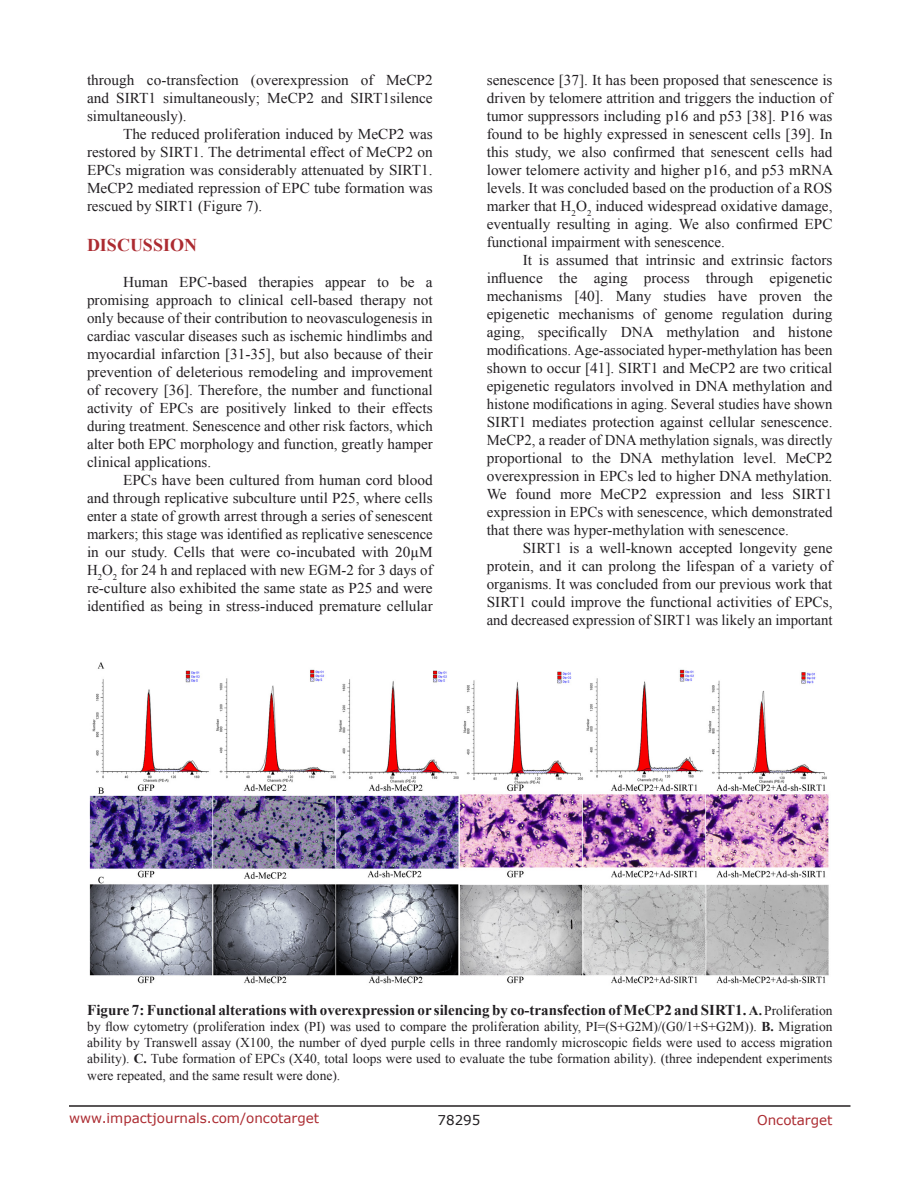
<style>
.page{position:relative;width:918px;height:1188px;background:#fff}
.page>*{position:absolute;margin:0;border:0;box-sizing:border-box;transform-origin:0 0}
.Heading{font:700 18px "Times New Roman";color:#ac2b31}
.BodyText{font:15px/18px "Times New Roman";color:#221f22;text-align:justify}
.FigureText{font:700 15px "Times New Roman";color:#221f22}
.FigureText-2{font:13.5px/16.2px "Times New Roman";color:#221f22;text-align:justify}
.t1{font:13.5px "Verdana";color:#ac2b31}
.t2{font:13.5px "Verdana";color:#221f22}
.s1{font-size:13.5px}
.s2{font-weight:400;font-size:13.5px}
.s3{font-weight:700}
</style>
<div class="page">
<hr style="left:69px;top:1105px;width:781px;height:2px;background:#231f20">
<img style="left:89px;top:662px;width:740px;height:322px">
<p class="BodyText" style="left:87px;top:71px;width:347px">through co-transfection (overexpression of MeCP2 and SIRT1 simultaneously; MeCP2 and SIRT1silence simultaneously).</p>
<p class="BodyText" style="left:87px;top:125px;width:347px;text-indent:36px">The reduced proliferation induced by MeCP2 was restored by SIRT1. The detrimental effect of MeCP2 on EPCs migration was considerably attenuated by SIRT1.<br>MeCP2 mediated repression of EPC tube formation was rescued by SIRT1 (Figure 7).</p>
<p class="Heading" style="left:87px;top:233px;width:112px">DISCUSSION</p>
<p class="BodyText" style="left:87px;top:273px;width:347px;text-indent:36px">Human EPC-based therapies appear to be a promising approach to clinical cell-based therapy not only because of their contribution to neovasculogenesis in cardiac vascular diseases such as ischemic hindlimbs and myocardial infarction [31-35], but also because of their prevention of deleterious remodeling and improvement of recovery [36]. Therefore, the number and functional activity of EPCs are positively linked to their effects during treatment. Senescence and other risk factors, which alter both EPC morphology and function, greatly hamper clinical applications.</p>
<p class="BodyText" style="left:87px;top:471px;width:347px;text-indent:36px">EPCs have been cultured from human cord blood and through replicative subculture until P25, where cells enter a state of growth arrest through a series of senescent markers; this stage was identified as replicative senescence in our study. Cells that were co-incubated with 20µM H<sub>2</sub>O<sub>2</sub> for 24 h and replaced with new EGM-2 for 3 days of re-culture also exhibited the same state as P25 and were identified as being in stress-induced premature cellular</p>
<p class="BodyText" style="left:487px;top:71px;width:348px">senescence [37]. It has been proposed that senescence is driven by telomere attrition and triggers the induction of tumor suppressors including p16 and p53 [38]. P16 was found to be highly expressed in senescent cells [39]. In this study, we also confirmed that senescent cells had lower telomere activity and higher p16, and p53 mRNA levels. It was concluded based on the production of a ROS marker that H<sub>2</sub>O<sub>2</sub> induced widespread oxidative damage, eventually resulting in aging. We also confirmed EPC functional impairment with senescence.</p>
<p class="BodyText" style="left:487px;top:251px;width:347px;text-indent:36px">It is assumed that intrinsic and extrinsic factors influence the aging process through epigenetic mechanisms [40]. Many studies have proven the epigenetic mechanisms of genome regulation during aging, specifically DNA methylation and histone modifications. Age-associated hyper-methylation has been shown to occur [41]. SIRT1 and MeCP2 are two critical epigenetic regulators involved in DNA methylation and histone modifications in aging. Several studies have shown SIRT1 mediates protection against cellular senescence.<br>MeCP2, a reader of DNA methylation signals, was directly proportional to the DNA methylation level. MeCP2 overexpression in EPCs led to higher DNA methylation.<br>We found more MeCP2 expression and less SIRT1 expression in EPCs with senescence, which demonstrated that there was hyper-methylation with senescence.</p>
<p class="BodyText" style="left:487px;top:539px;width:347px;text-indent:36px">SIRT1 is a well-known accepted longevity gene protein, and it can prolong the lifespan of a variety of organisms. It was concluded from our previous work that SIRT1 could improve the functional activities of EPCs, and decreased expression of SIRT1 was likely an important</p>
<p class="FigureText" style="left:87px;top:999px;width:747px">Figure 7: Functional alterations with overexpression or silencing by co-transfection of MeCP2 and SIRT1. <span class="s1">A.</span> <span class="s2">Proliferation</span></p>
<p class="FigureText-2" style="left:87px;top:1018px;width:747px">by flow cytometry (proliferation index (PI) was used to compare the proliferation ability, PI=(S+G2M)/(G0/1+S+G2M)). <span class="s3">B.</span> Migration ability by Transwell assay (X100, the number of dyed purple cells in three randomly microscopic fields were used to access migration ability). <span class="s3">C.</span> Tube formation of EPCs (X40, total loops were used to evaluate the tube formation ability). (three independent experiments were repeated, and the same result were done).</p>
<p class="t1" style="left:69px;top:1109px;width:252px">www.impactjournals.com/oncotarget</p>
<p class="t2" style="left:438px;top:1111px;width:44px">78295</p>
<p class="t1" style="left:757px;top:1111px;width:77px">Oncotarget</p>
</div>
